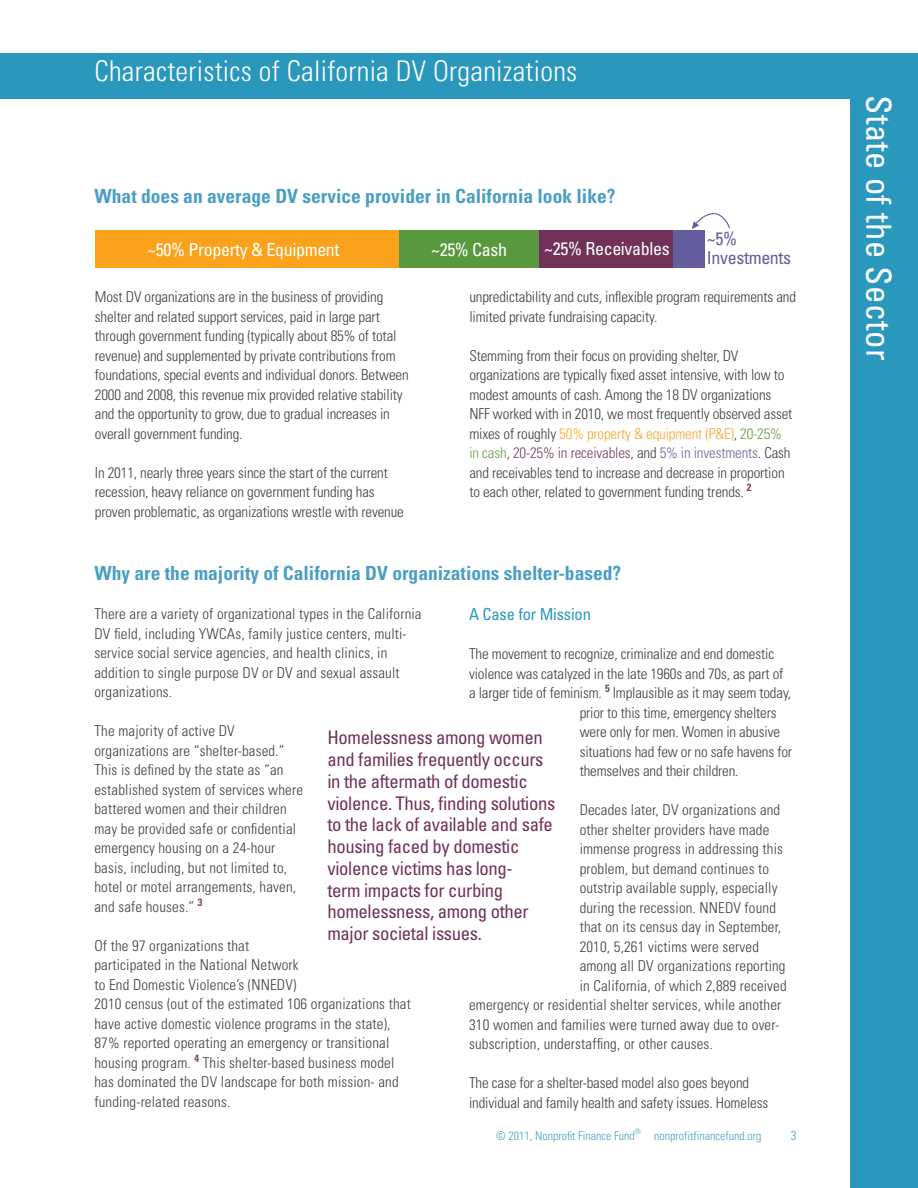
<style>
.page{position:relative;width:918px;height:1188px;background:#fff}
.page>*{position:absolute;margin:0;border:0;box-sizing:border-box;transform-origin:0 0}
.t1{font:condensed 34.5px "Univers LT Std";letter-spacing:.01em;color:#fff}
.t2{font:300 condensed 28.5px "Univers LT Std";letter-spacing:.01em;color:#fff}
.t3{font:700 condensed 19.5px "Univers LT Std";color:#4a9fc2}
.t4{font:condensed 18.75px/21.8px "Univers LT Std";letter-spacing:-.02em;color:#713159}
.t5{font:condensed 18px "Univers LT Std";letter-spacing:-.02em;color:#fff}
.t6{font:condensed 18px/19.5px "Univers LT Std";letter-spacing:-.02em;color:#645c9d}
.t7{font:condensed 16.5px "Univers LT Std";letter-spacing:-.01em;color:#2a98bd}
.t8{font:300 condensed 15px/19.5px "Univers LT Std";letter-spacing:-.01em;color:#414042}
.t9{font:300 condensed 15px/19.5px "Univers LT Std";letter-spacing:.01em;color:#414042}
.t10{font:300 condensed 12.75px "Univers LT Std";color:#4a9fc2}
.t11{font:300 condensed 12px "Univers LT Std";color:#4a9fc2}
.t12{font:300 condensed 7.5px "Univers LT Std";color:#4a9fc2}
.s1{color:#f7a931}
.s2{color:#6a9f4a}
.s3{color:#7c4263}
.s4{color:#6f67a4}
</style>
<div class="page">
<div style="left:0;top:53px;width:918px;height:45px;background:#2a98bd"></div>
<div style="left:850px;top:76px;width:68px;height:1112px;background:#2a98bd"></div>
<div style="left:673px;top:230px;width:32px;height:38px;background:#645c9d"></div>
<div style="left:95px;top:230px;width:304px;height:38px;background:#faa21b"></div>
<div style="left:400px;top:230px;width:140px;height:38px;background:#59983e"></div>
<div style="left:539px;top:230px;width:134px;height:38px;background:#713159"></div>
<svg style="left:692px;top:213px;width:38px;height:16px"></svg>
<h2 class="t2" style="left:94px;top:54px;width:484px">Characteristics of California DV Organizations</h2>
<h3 class="t3" style="left:94px;top:184px;width:523px">What does an average DV service provider in California look like?</h3>
<p class="t5" style="left:147px;top:238px;width:194px">~50% Property &amp; Equipment</p>
<p class="t5" style="left:431px;top:238px;width:78px">~25% Cash</p>
<p class="t5" style="left:544px;top:237px;width:127px">~25% Receivables</p>
<p class="t6" style="left:707px;top:229px;width:86px">~5%<br>Investments</p>
<p class="t8" style="left:95px;top:287px;width:315px">Most DV organizations are in the business of providing shelter and related support services, paid in large part through government funding (typically about 85% of total revenue) and supplemented by private contributions from foundations, special events and individual donors. Between 2000 and 2008, this revenue mix provided relative stability and the opportunity to grow, due to gradual increases in overall government funding.</p>
<p class="t8" style="left:95px;top:463px;width:310px">In 2011, nearly three years since the start of the current recession, heavy reliance on government funding has proven problematic, as organizations wrestle with revenue</p>
<p class="t8" style="left:469px;top:287px;width:328px">unpredictability and cuts, inflexible program requirements and limited private fundraising capacity.</p>
<p class="t8" style="left:469px;top:346px;width:324px">Stemming from their focus on providing shelter, DV organizations are typically fixed asset intensive, with low to modest amounts of cash. Among the 18 DV organizations NFF worked with in 2010, we most frequently observed asset mixes of roughly <span class="s1">50% property &amp; equipment (P&amp;E)</span>, <span class="s2">20-25% in cash</span>, <span class="s3">20-25% in receivables</span>, and <span class="s4">5% in investments</span>. Cash and receivables tend to increase and decrease in proportion to each other, related to government funding trends. <sup>2</sup></p>
<h3 class="t3" style="left:94px;top:561px;width:528px">Why are the majority of California DV organizations shelter-based?</h3>
<p class="t7" style="left:469px;top:604px;width:123px">A Case for Mission</p>
<p class="t8" style="left:469px;top:644px;width:307px">The movement to recognize, criminalize and end domestic</p>
<p class="t8" style="left:469px;top:664px;width:316px">violence was catalyzed in the late 1960s and 70s, as part of</p>
<p class="t8" style="left:469px;top:683px;width:324px">a larger tide of feminism. <sup>5</sup> Implausible as it may seem today,</p>
<p class="t8" style="left:580px;top:703px;width:198px">prior to this time, emergency shelters</p>
<p class="t8" style="left:580px;top:722px;width:202px">were only for men. Women in abusive</p>
<p class="t8" style="left:580px;top:742px;width:214px">situations had few or no safe havens for</p>
<p class="t8" style="left:580px;top:761px;width:160px">themselves and their children.</p>
<p class="t9" style="left:580px;top:800px;width:202px">Decades later, DV organizations and</p>
<p class="t9" style="left:580px;top:820px;width:191px">other shelter providers have made</p>
<p class="t9" style="left:580px;top:839px;width:205px">immense progress in addressing this</p>
<p class="t9" style="left:580px;top:859px;width:191px">problem, but demand continues to</p>
<p class="t9" style="left:580px;top:878px;width:199px">outstrip available supply, especially</p>
<p class="t9" style="left:580px;top:898px;width:198px">during the recession. NNEDV found</p>
<p class="t9" style="left:580px;top:917px;width:203px">that on its census day in September,</p>
<p class="t9" style="left:580px;top:937px;width:181px">2010, 5,261 victims were served</p>
<p class="t9" style="left:580px;top:956px;width:207px">among all DV organizations reporting</p>
<p class="t9" style="left:580px;top:976px;width:209px">in California, of which 2,889 received</p>
<p class="t9" style="left:469px;top:995px;width:314px">emergency or residential shelter services, while another</p>
<p class="t9" style="left:469px;top:1015px;width:312px">310 women and families were turned away due to over-</p>
<p class="t9" style="left:469px;top:1034px;width:245px">subscription, understaffing, or other causes.</p>
<p class="t8" style="left:469px;top:1073px;width:301px">The case for a shelter-based model also goes beyond individual and family health and safety issues. Homeless</p>
<p class="t9" style="left:94px;top:604px;width:329px">There are a variety of organizational types in the California DV field, including YWCAs, family justice centers, multi&shy;service social service agencies, and health clinics, in addition to single purpose DV or DV and sexual assault organizations.</p>
<p class="t9" style="left:94px;top:721px;width:210px">The majority of active DV organizations are “shelter-based.”<br>This is defined by the state as “an established system of services where battered women and their children may be provided safe or confidential emergency housing on a 24-hour basis, including, but not limited to, hotel or motel arrangements, haven, and safe houses.” <sup>3</sup></p>
<p class="t9" style="left:95px;top:935px;width:318px">Of the 97 organizations that<br>participated in the National Network<br>to End Domestic Violence’s (NNEDV)<br>2010 census (out of the estimated 106 organizations that have active domestic violence programs in the state), 87% reported operating an emergency or transitional housing program. <sup>4</sup> This shelter-based business model has dominated the DV landscape for both mission- and funding-related reasons.</p>
<p class="t4" style="left:327px;top:727px;width:229px">Homelessness among women and families frequently occurs in the aftermath of domestic violence. Thus, finding solutions to the lack of available and safe housing faced by domestic violence victims has long-<br>term impacts for curbing homelessness, among other major societal issues.</p>
<p class="t11" style="left:496px;top:1129px;width:140px">© 2011, Nonprofit Finance Fund</p>
<p class="t12" style="left:635px;top:1127px;width:7px">®</p>
<p class="t11" style="left:654px;top:1129px;width:109px">nonprofitfinancefund.org</p>
<p class="t10" style="left:791px;top:1128px;width:7px">3</p>
<h1 class="t1" style="left:901px;top:95px;width:266px;rotate:90deg">State of the Sector</h1>
</div>
